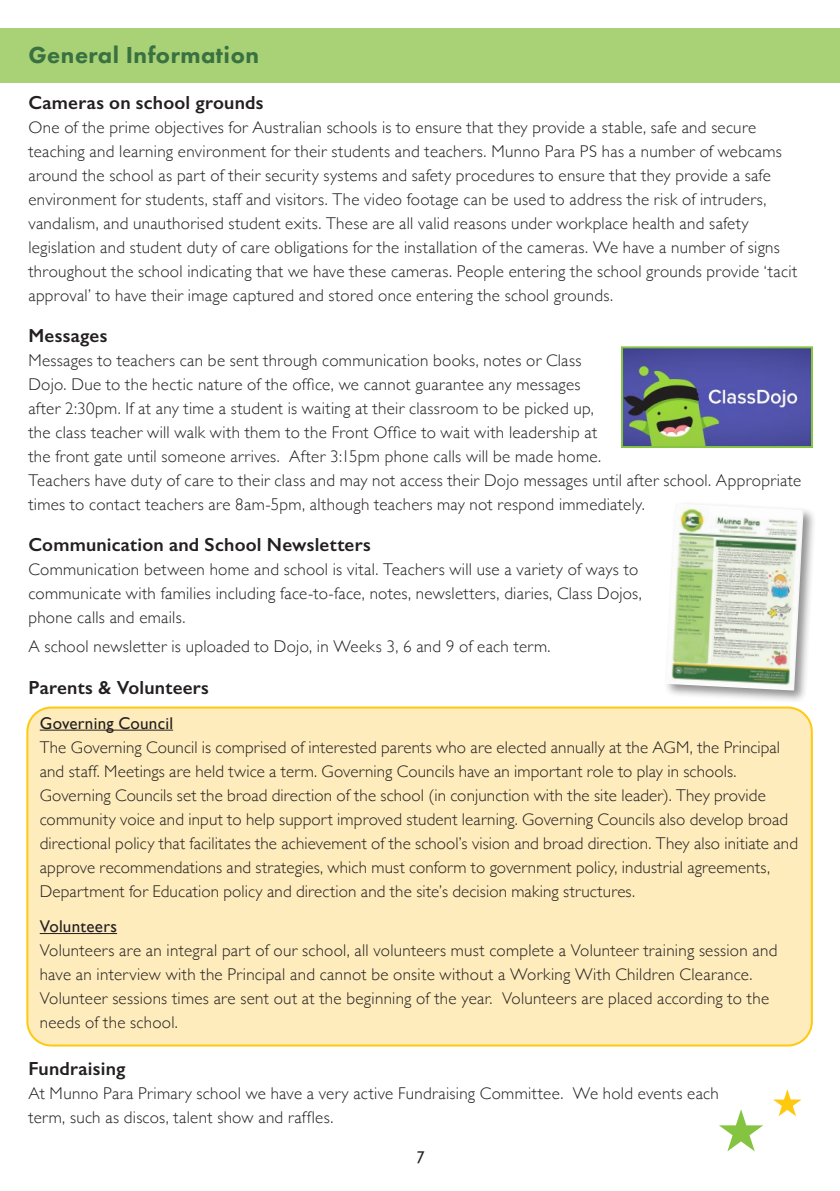
<style>
.page{position:relative;width:840px;height:1191px;background:#fff}
.page>*{position:absolute;margin:0;border:0;box-sizing:border-box;transform-origin:0 0}
.t1{font:800 24px "Futura PT";letter-spacing:.02em;color:#397141}
.t2{font:600 19px "Gill Sans";letter-spacing:.01em;color:#231f20}
.t3{font:300 17px/24px "Gill Sans";letter-spacing:.015em;color:#231f20}
.t4{font:17px "Gill Sans";letter-spacing:.015em;color:#231f20}
.t5{font:italic 17px "Gill Sans";color:#231f20}
</style>
<div class="page">
<div style="left:27px;top:707px;width:784px;height:338px;background:#feecbc;border-radius:24px"></div>
<div style="left:26px;top:706px;width:786px;height:340px;border:2px solid #fec90f;border-radius:24px"></div>
<hr style="left:40px;top:729px;width:133px;height:1px;background:#231f20">
<hr style="left:40px;top:933px;width:77px;height:1px;background:#231f20">
<svg style="left:719px;top:1109px;width:43px;height:42px"></svg>
<svg style="left:773px;top:1089px;width:28px;height:27px"></svg>
<div style="left:663px;top:501px;width:152px;height:202px;background:#231f20;opacity:.5"></div>
<img style="left:665px;top:503px;width:138px;height:187px">
<div style="left:0;top:28px;width:839px;height:55px;background:#a9d276"></div>
<img style="left:623px;top:349px;width:186px;height:96px">
<div style="left:620px;top:346px;width:192px;height:102px;border:2px solid #84c440"></div>
<h1 class="t1" style="left:28px;top:40px;width:232px">General Information</h1>
<p class="t2" style="left:28px;top:91px;width:236px">Cameras on school grounds</p>
<p class="t3" style="left:28px;top:114px;width:770px">One of the prime objectives for Australian schools is to ensure that they provide a stable, safe and secure teaching and learning environment for their students and teachers. Munno Para PS has a number of webcams around the school as part of their security systems and safety procedures to ensure that they provide a safe environment for students, staff and visitors. The video footage can be used to address the risk of intruders, vandalism, and unauthorised student exits. These are all valid reasons under workplace health and safety legislation and student duty of care obligations for the installation of the cameras. We have a number of signs throughout the school indicating that we have these cameras. People entering the school grounds provide ‘tacit approval’ to have their image captured and stored once entering the school grounds.</p>
<p class="t2" style="left:28px;top:324px;width:80px">Messages</p>
<p class="t3" style="left:28px;top:347px;width:774px">Messages to teachers can be sent through communication books, notes or Class<br>Dojo. Due to the hectic nature of the office, we cannot guarantee any messages<br>after 2:30pm. If at any time a student is waiting at their classroom to be picked up,<br>the class teacher will walk with them to the Front Office to wait with leadership at<br>the front gate until someone arrives. After 3:15pm phone calls will be made home.<br>Teachers have duty of care to their class and may not access their Dojo messages until after school. Appropriate times to contact teachers are 8am-5pm, although teachers may not respond immediately.</p>
<p class="t2" style="left:28px;top:533px;width:344px">Communication and School Newsletters</p>
<p class="t3" style="left:28px;top:556px;width:614px">Communication between home and school is vital. Teachers will use a variety of ways to communicate with families including face-to-face, notes, newsletters, diaries, Class Dojos, phone calls and emails.</p>
<p class="t3" style="left:28px;top:634px;width:523px">A school newsletter is uploaded to Dojo, in Weeks 3, 6 and 9 of each term.</p>
<p class="t2" style="left:28px;top:675px;width:182px">Parents &amp; Volunteers</p>
<p class="t4" style="left:40px;top:713px;width:135px">Governing Council</p>
<p class="t3" style="left:40px;top:734px;width:759px">The Governing Council is comprised of interested parents who are elected annually at the AGM, the Principal and staff. Meetings are held twice a term. Governing Councils have an important role to play in schools.<br>Governing Councils set the broad direction of the school (in conjunction with the site leader). They provide community voice and input to help support improved student learning. Governing Councils also develop broad directional policy that facilitates the achievement of the school’s vision and broad direction. They also initiate and approve recommendations and strategies, which must conform to government policy, industrial agreements, Department for Education policy and direction and the site’s decision making structures.</p>
<p class="t4" style="left:40px;top:916px;width:79px">Volunteers</p>
<p class="t3" style="left:40px;top:938px;width:738px">Volunteers are an integral part of our school, all volunteers must complete a Volunteer training session and have an interview with the Principal and cannot be onsite without a Working With Children Clearance.<br>Volunteer sessions times are sent out at the beginning of the year. Volunteers are placed according to the needs of the school.</p>
<p class="t2" style="left:28px;top:1057px;width:98px">Fundraising</p>
<p class="t3" style="left:28px;top:1080px;width:691px">At Munno Para Primary school we have a very active Fundraising Committee. We hold events each term, such as discos, talent show and raffles.</p>
<p class="t5" style="left:415px;top:1147px;width:10px">7</p>
</div>
